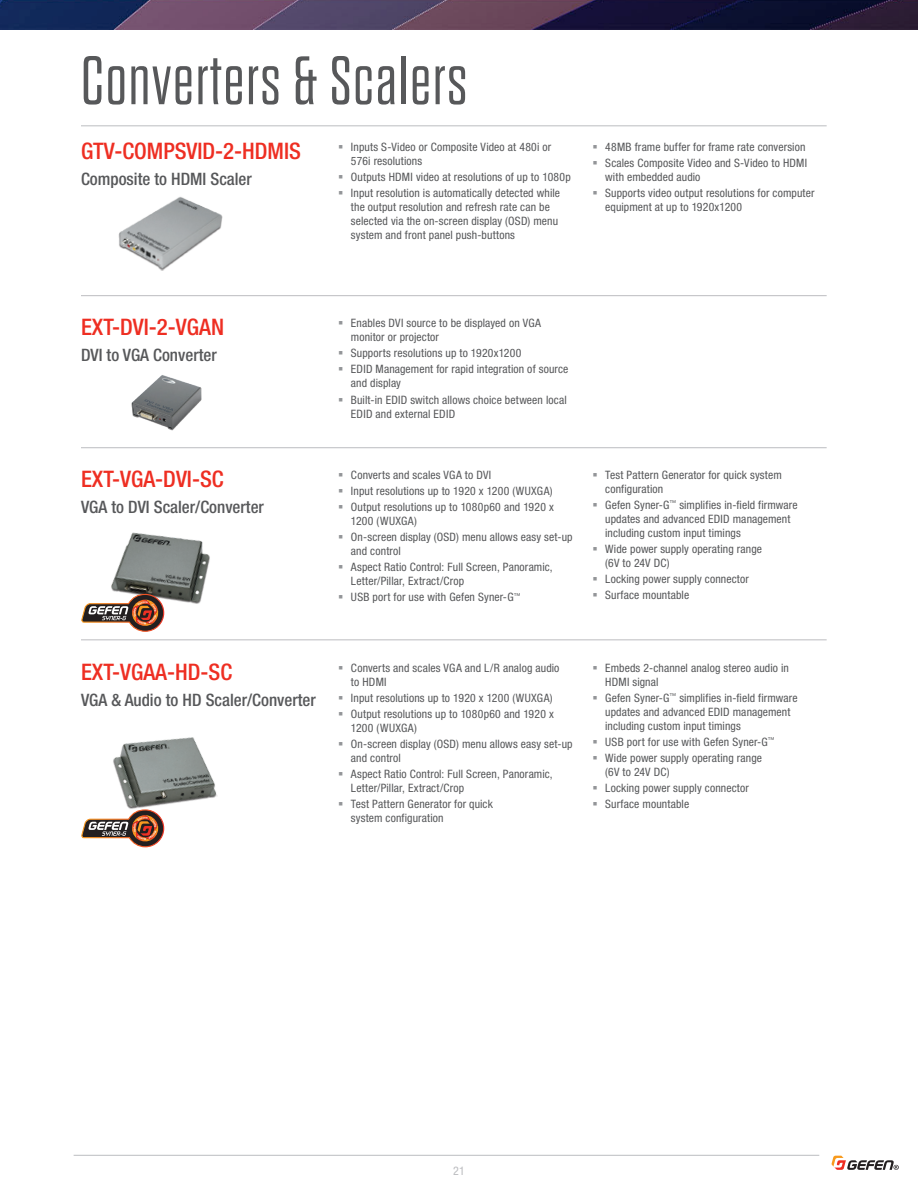
<style>
.page{position:relative;width:918px;height:1188px;background:#fff}
.page>*{position:absolute;margin:0;border:0;box-sizing:border-box;transform-origin:0 0}
.TITLES{font:300 68.4px "Dharma Gothic E";letter-spacing:.025em;color:#57585a}
.g_-_product_names{font:500 condensed 22.8px "Helvetica Neue LT Std";color:#ee2e22}
.g_-_Sub_titles_1{font:500 condensed 17.1px "Helvetica Neue LT Std";color:#57585a}
.t1{font:condensed 11.85px "Helvetica Neue LT Std";color:#bcbdc0}
.t2{font:condensed 11.55px/14px "Helvetica Neue LT Std";letter-spacing:.01em;color:#57585a}
.s1{color:#939598}
</style>
<div class="page">
<hr style="left:74px;top:1155px;width:745px;height:1px;background:#bcbdc0">
<img style="left:0;top:0;width:918px;height:30px">
<img style="left:118px;top:197px;width:105px;height:74px">
<img style="left:131px;top:375px;width:71px;height:56px">
<img style="left:113px;top:737px;width:105px;height:72px">
<img style="left:111px;top:532px;width:99px;height:72px">
<hr style="left:81px;top:125px;width:746px;height:1px;background:#bcbdc0">
<hr style="left:81px;top:295px;width:746px;height:1px;background:#bcbdc0">
<hr style="left:81px;top:447px;width:746px;height:1px;background:#bcbdc0">
<hr style="left:81px;top:639px;width:746px;height:1px;background:#bcbdc0">
<svg style="left:81px;top:593px;width:84px;height:39px"></svg>
<svg style="left:81px;top:809px;width:84px;height:39px"></svg>
<svg style="left:831px;top:1156px;width:68px;height:14px"></svg>
<p class="TITLES" style="left:81px;top:47px;width:388px">Converters &amp; Scalers</p>
<p class="g_-_product_names" style="left:81px;top:137px;width:221px">GTV-COMPSVID-2-HDMIS</p>
<p class="t2" style="left:351px;top:140px;width:202px;text-indent:-13px"><span class="s1">▪</span> Inputs S-Video or Composite Video at 480i or<br>576i resolutions</p>
<p class="t2" style="left:338px;top:170px;width:234px"><span class="s1">▪</span> Outputs HDMI video at resolutions of up to 1080p</p>
<p class="t2" style="left:351px;top:186px;width:211px;text-indent:-13px"><span class="s1">▪</span> Input resolution is automatically detected while the output resolution and refresh rate can be selected via the on-screen display (OSD) menu system and front panel push-buttons</p>
<p class="g_-_Sub_titles_1" style="left:81px;top:169px;width:172px">Composite to HDMI Scaler</p>
<p class="t2" style="left:592px;top:140px;width:215px"><span class="s1">▪</span> 48MB frame buffer for frame rate conversion</p>
<p class="t2" style="left:605px;top:156px;width:204px;text-indent:-13px"><span class="s1">▪</span> Scales Composite Video and S-Video to HDMI with embedded audio</p>
<p class="t2" style="left:605px;top:186px;width:211px;text-indent:-13px"><span class="s1">▪</span> Supports video output resolutions for computer equipment at up to 1920x1200</p>
<p class="g_-_product_names" style="left:81px;top:314px;width:145px">EXT-DVI-2-VGAN</p>
<p class="g_-_Sub_titles_1" style="left:81px;top:345px;width:137px">DVI to VGA Converter</p>
<p class="g_-_product_names" style="left:81px;top:465px;width:144px">EXT-VGA-DVI-SC</p>
<p class="g_-_Sub_titles_1" style="left:81px;top:497px;width:185px">VGA to DVI Scaler/Converter</p>
<p class="t2" style="left:351px;top:316px;width:192px;text-indent:-13px"><span class="s1">▪</span> Enables DVI source to be displayed on VGA monitor or projector</p>
<p class="t2" style="left:338px;top:346px;width:185px"><span class="s1">▪</span> Supports resolutions up to 1920x1200</p>
<p class="t2" style="left:351px;top:362px;width:219px;text-indent:-13px"><span class="s1">▪</span> EDID Management for rapid integration of source and display</p>
<p class="t2" style="left:351px;top:392px;width:217px;text-indent:-13px"><span class="s1">▪</span> Built-in EDID switch allows choice between local<br>EDID and external EDID</p>
<p class="t2" style="left:338px;top:468px;width:155px"><span class="s1">▪</span> Converts and scales VGA to DVI</p>
<p class="t2" style="left:338px;top:484px;width:216px"><span class="s1">▪</span> Input resolutions up to 1920 x 1200 (WUXGA)</p>
<p class="t2" style="left:351px;top:500px;width:204px;text-indent:-13px"><span class="s1">▪</span> Output resolutions up to 1080p60 and 1920 x<br>1200 (WUXGA)</p>
<p class="t2" style="left:351px;top:530px;width:223px;text-indent:-13px"><span class="s1">▪</span> On-screen display (OSD) menu allows easy set-up and control</p>
<p class="t2" style="left:351px;top:560px;width:203px;text-indent:-13px"><span class="s1">▪</span> Aspect Ratio Control: Full Screen, Panoramic,<br>Letter/Pillar, Extract/Crop</p>
<p class="t2" style="left:338px;top:590px;width:184px"><span class="s1">▪</span> USB port for use with Gefen Syner-G<sup>™</sup></p>
<p class="t2" style="left:605px;top:468px;width:178px;text-indent:-13px"><span class="s1">▪</span> Test Pattern Generator for quick system configuration</p>
<p class="t2" style="left:605px;top:498px;width:194px;text-indent:-13px"><span class="s1">▪</span> Gefen Syner-G<sup>™</sup> simplifies in-field firmware updates and advanced EDID management including custom input timings</p>
<p class="t2" style="left:605px;top:542px;width:158px;text-indent:-13px"><span class="s1">▪</span> Wide power supply operating range (6V to 24V DC)</p>
<p class="t2" style="left:592px;top:572px;width:158px"><span class="s1">▪</span> Locking power supply connector</p>
<p class="t2" style="left:592px;top:588px;width:98px"><span class="s1">▪</span> Surface mountable</p>
<p class="g_-_product_names" style="left:81px;top:658px;width:153px">EXT-VGAA-HD-SC</p>
<p class="g_-_Sub_titles_1" style="left:81px;top:690px;width:236px">VGA &amp; Audio to HD Scaler/Converter</p>
<p class="t2" style="left:351px;top:661px;width:210px;text-indent:-13px"><span class="s1">▪</span> Converts and scales VGA and L/R analog audio to HDMI</p>
<p class="t2" style="left:338px;top:691px;width:216px"><span class="s1">▪</span> Input resolutions up to 1920 x 1200 (WUXGA)</p>
<p class="t2" style="left:351px;top:707px;width:204px;text-indent:-13px"><span class="s1">▪</span> Output resolutions up to 1080p60 and 1920 x<br>1200 (WUXGA)</p>
<p class="t2" style="left:351px;top:737px;width:223px;text-indent:-13px"><span class="s1">▪</span> On-screen display (OSD) menu allows easy set-up and control</p>
<p class="t2" style="left:351px;top:767px;width:203px;text-indent:-13px"><span class="s1">▪</span> Aspect Ratio Control: Full Screen, Panoramic,<br>Letter/Pillar, Extract/Crop</p>
<p class="t2" style="left:351px;top:797px;width:143px;text-indent:-13px"><span class="s1">▪</span> Test Pattern Generator for quick system configuration</p>
<p class="t2" style="left:605px;top:661px;width:185px;text-indent:-13px"><span class="s1">▪</span> Embeds 2-channel analog stereo audio in<br>HDMI signal</p>
<p class="t2" style="left:605px;top:691px;width:194px;text-indent:-13px"><span class="s1">▪</span> Gefen Syner-G<sup>™</sup> simplifies in-field firmware updates and advanced EDID management including custom input timings</p>
<p class="t2" style="left:592px;top:735px;width:184px"><span class="s1">▪</span> USB port for use with Gefen Syner-G<sup>™</sup></p>
<p class="t2" style="left:605px;top:751px;width:158px;text-indent:-13px"><span class="s1">▪</span> Wide power supply operating range (6V to 24V DC)</p>
<p class="t2" style="left:592px;top:781px;width:158px"><span class="s1">▪</span> Locking power supply connector</p>
<p class="t2" style="left:592px;top:797px;width:98px"><span class="s1">▪</span> Surface mountable</p>
<p class="t1" style="left:453px;top:1164px;width:13px">21</p>
</div>
